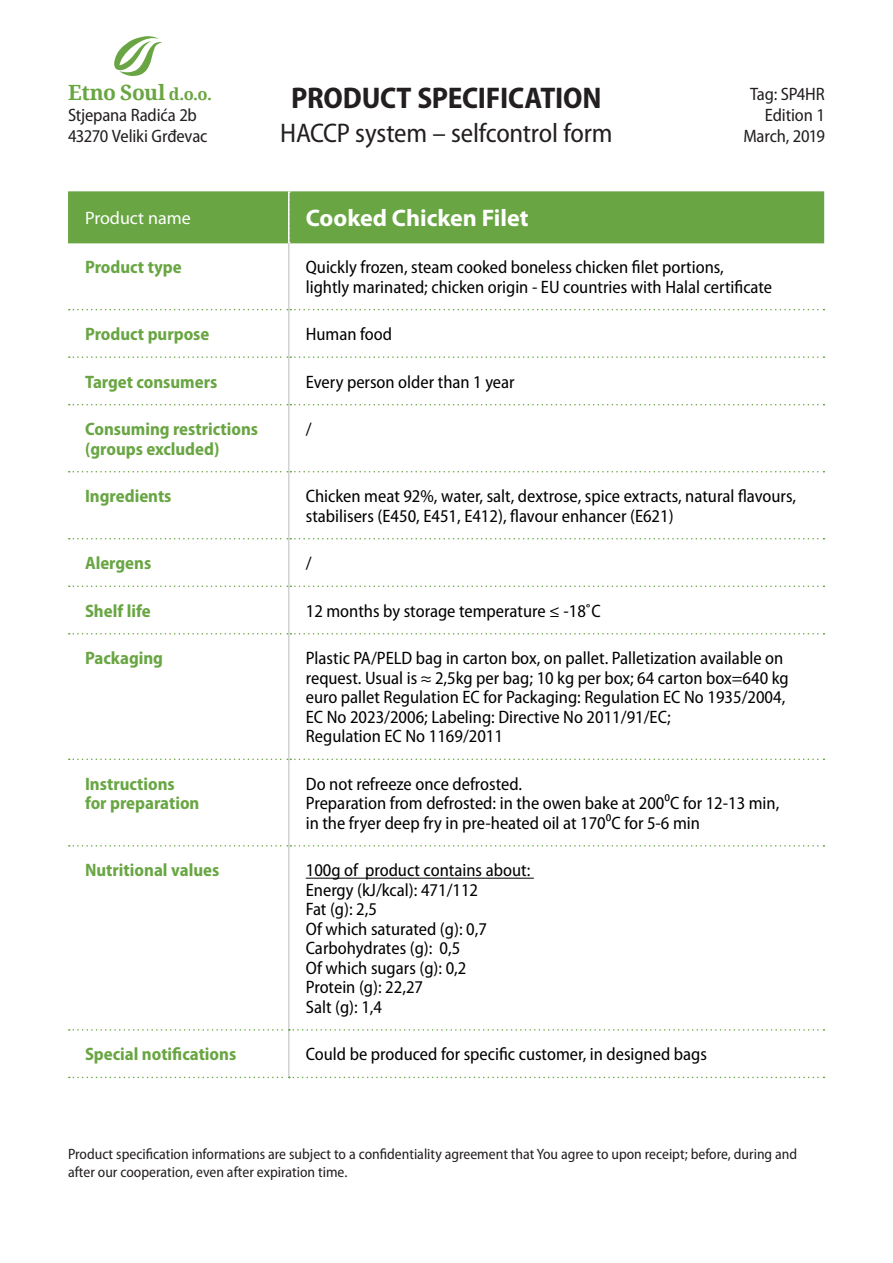
<style>
.page{position:relative;width:893px;height:1263px;background:#fff}
.page>*{position:absolute;margin:0;border:0;box-sizing:border-box;transform-origin:0 0}
.t1{font:700 semi-condensed 30px "Myriad Pro";letter-spacing:-.01em;color:#231f20}
.t2{font:semi-condensed 27px "Myriad Pro";letter-spacing:-.01em;color:#231f20}
.t3{font:700 24px "Myriad Pro";color:#fff}
.t4{font:700 21px "Noto Serif";letter-spacing:-.02em;color:#69a643}
.t5{font:semi-condensed 18px/19.5px "Myriad Pro";color:#000}
.t6{font:700 semi-condensed 18px/19.5px "Myriad Pro";color:#69a643}
.t7{font:semi-condensed 18px/21px "Myriad Pro";letter-spacing:-.01em;color:#231f20;text-align:right}
.t8{font:18px "Myriad Pro";color:#fff}
.t9{font:semi-condensed 15px/18px "Myriad Pro";color:#231f20}
.s1{font-size:16.5px}
</style>
<div class="page">
<svg style="left:114px;top:36px;width:48px;height:40px"></svg>
<div style="left:68px;top:191px;width:756px;height:52px;background:#69a643"></div>
<svg style="left:69px;top:356px;width:755px;height:2px"></svg>
<svg style="left:69px;top:404px;width:755px;height:1px"></svg>
<svg style="left:69px;top:471px;width:755px;height:1px"></svg>
<svg style="left:69px;top:538px;width:755px;height:1px"></svg>
<svg style="left:69px;top:585px;width:755px;height:2px"></svg>
<svg style="left:69px;top:633px;width:755px;height:1px"></svg>
<svg style="left:69px;top:758px;width:755px;height:2px"></svg>
<svg style="left:69px;top:845px;width:755px;height:1px"></svg>
<svg style="left:69px;top:309px;width:755px;height:1px"></svg>
<hr style="left:288px;top:243px;width:2px;height:67px;background:#d1d2d4">
<hr style="left:288px;top:310px;width:2px;height:47px;background:#d1d2d4">
<hr style="left:288px;top:357px;width:2px;height:48px;background:#d1d2d4">
<hr style="left:288px;top:405px;width:2px;height:67px;background:#d1d2d4">
<hr style="left:288px;top:472px;width:2px;height:67px;background:#d1d2d4">
<hr style="left:288px;top:539px;width:2px;height:47px;background:#d1d2d4">
<hr style="left:288px;top:586px;width:2px;height:48px;background:#d1d2d4">
<hr style="left:288px;top:634px;width:2px;height:125px;background:#d1d2d4">
<hr style="left:288px;top:759px;width:2px;height:87px;background:#d1d2d4">
<hr style="left:288px;top:846px;width:2px;height:183px;background:#d1d2d4">
<hr style="left:288px;top:1031px;width:2px;height:46px;background:#d1d2d4">
<svg style="left:69px;top:1029px;width:755px;height:2px"></svg>
<svg style="left:69px;top:1077px;width:755px;height:1px"></svg>
<hr style="left:306px;top:878px;width:228px;height:1px;background:#000">
<p class="t4" style="left:68px;top:78px;width:145px">Etno Soul <span class="s1">d.o.o.</span></p>
<p class="t7" style="left:68px;top:105px;width:141px;text-align:left">Stjepana Radića 2b<br>43270 Veliki Grđevac</p>
<h1 class="t1" style="left:291px;top:79px;width:312px">PRODUCT SPECIFICATION</h1>
<h2 class="t2" style="left:280px;top:117px;width:334px">HACCP system – selfcontrol form</h2>
<p class="t7" style="left:743px;top:84px;width:83px">Tag: SP4HR<br>Edition 1<br>March, 2019</p>
<p class="t8" style="left:85px;top:207px;width:107px">Product name</p>
<h3 class="t3" style="left:306px;top:203px;width:224px">Cooked Chicken Filet</h3>
<p class="t6" style="left:85px;top:257px;width:98px">Product type</p>
<p class="t5" style="left:306px;top:257px;width:468px">Quickly frozen, steam cooked boneless chicken filet portions,<br>lightly marinated; chicken origin - EU countries with Halal certificate</p>
<p class="t6" style="left:85px;top:324px;width:126px">Product purpose</p>
<p class="t5" style="left:306px;top:324px;width:88px">Human food</p>
<p class="t6" style="left:85px;top:371px;width:134px">Target consumers</p>
<p class="t5" style="left:306px;top:372px;width:210px">Every person older than 1 year</p>
<p class="t6" style="left:85px;top:419px;width:175px">Consuming restrictions (groups excluded)</p>
<p class="t5" style="left:306px;top:419px;width:7px">/</p>
<p class="t6" style="left:85px;top:486px;width:88px">Ingredients</p>
<p class="t5" style="left:306px;top:486px;width:492px">Chicken meat 92%, water, salt, dextrose, spice extracts, natural flavours, stabilisers (E450, E451, E412), flavour enhancer (E621)</p>
<p class="t6" style="left:85px;top:553px;width:68px">Alergens</p>
<p class="t5" style="left:306px;top:553px;width:7px">/</p>
<p class="t6" style="left:85px;top:600px;width:67px">Shelf life</p>
<p class="t5" style="left:306px;top:601px;width:296px">12 months by storage temperature ≤ -18˚C</p>
<p class="t6" style="left:85px;top:648px;width:80px">Packaging</p>
<p class="t5" style="left:306px;top:648px;width:484px">Plastic PA/PELD bag in carton box, on pallet. Palletization available on request. Usual is ≈ 2,5kg per bag; 10 kg per box; 64 carton box=640 kg euro pallet Regulation EC for Packaging: Regulation EC No 1935/2004, EC No 2023/2006; Labeling: Directive No 2011/91/EC;<br>Regulation EC No 1169/2011</p>
<p class="t6" style="left:85px;top:773px;width:116px">Instructions for preparation</p>
<p class="t5" style="left:306px;top:774px;width:475px">Do not refreeze once defrosted.<br>Preparation from defrosted: in the owen bake at 200⁰C for 12-13 min, in the fryer deep fry in pre-heated oil at 170⁰C for 5-6 min</p>
<p class="t6" style="left:85px;top:860px;width:136px">Nutritional values</p>
<p class="t5" style="left:306px;top:860px;width:226px">100g of product contains about:<br>Energy (kJ/kcal): 471/112<br>Fat (g): 2,5<br>Of which saturated (g): 0,7<br>Carbohydrates (g): 0,5<br>Of which sugars (g): 0,2<br>Protein (g): 22,27<br>Salt (g): 1,4</p>
<p class="t6" style="left:85px;top:1044px;width:153px">Special notifications</p>
<p class="t5" style="left:306px;top:1044px;width:403px">Could be produced for specific customer, in designed bags</p>
<p class="t9" style="left:68px;top:1145px;width:731px">Product specification informations are subject to a confidentiality agreement that You agree to upon receipt; before, during and after our cooperation, even after expiration time.</p>
</div>
